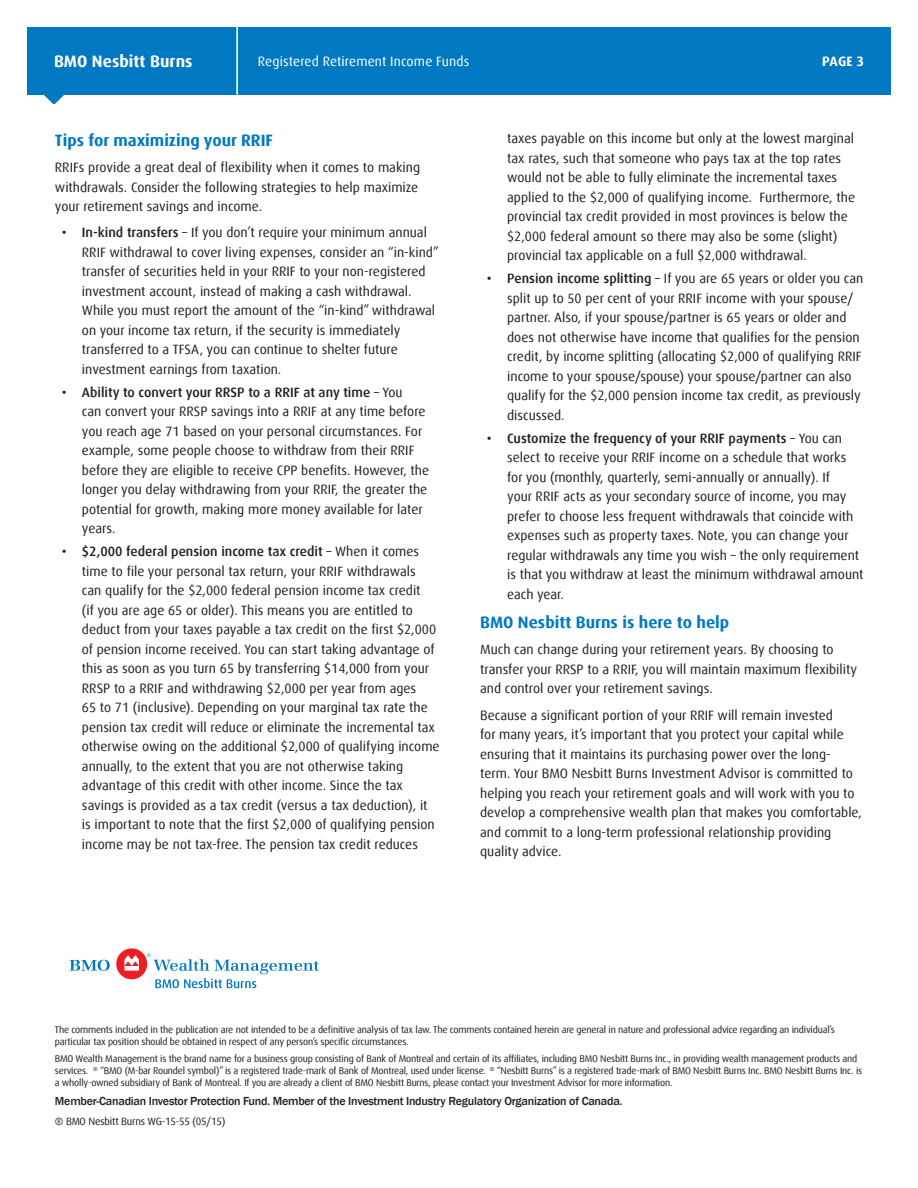
<style>
.page{position:relative;width:918px;height:1188px;background:#fff}
.page>*{position:absolute;margin:0;border:0;box-sizing:border-box;transform-origin:0 0}
.Paragraph_Headline{font:700 16.5px "Dax Offc Pro";color:#0079c2}
.t1{font:700 16.5px "Dax Offc Pro";letter-spacing:.005em;color:#fff}
.Body_Copy{font:13.5px/19.5px "Dax Offc Pro";color:#231f20}
.t2{font:13.5px "Dax Offc Pro";letter-spacing:.005em;color:#fff}
.t3{font:700 13.5px "Dax Offc Pro";color:#fff}
.Legal_7_5_9_Black{font:500 12px "Franklin Gothic";letter-spacing:-.02em;color:#231f20}
.Legal_7_5_9_Black-2{font:10.5px "Dax Offc Pro";letter-spacing:-.02em;color:#231f20}
.Legal_7_5_9_Black-3{font:9.75px/12px "Dax Offc Pro";letter-spacing:-.02em;color:#231f20}
.s1{font-weight:500}
</style>
<div class="page">
<div style="left:27px;top:27px;width:864px;height:67px;background:#0079c2"></div>
<svg style="left:43px;top:94px;width:22px;height:10px"></svg>
<hr style="left:237px;top:27px;width:1px;height:67px;background:#fff">
<svg style="left:70px;top:960px;width:40px;height:11px"></svg>
<div style="left:116px;top:948px;width:31px;height:31px;background:#ee1d23;border-radius:50%"></div>
<svg style="left:124px;top:955px;width:15px;height:16px"></svg>
<svg style="left:147px;top:953px;width:172px;height:35px"></svg>
<p class="t1" style="left:54px;top:51px;width:140px">BMO Nesbitt Burns</p>
<p class="t2" style="left:258px;top:53px;width:213px">Registered Retirement Income Funds</p>
<p class="t3" style="left:822px;top:53px;width:43px">PAGE 3</p>
<p class="Paragraph_Headline" style="left:55px;top:129px;width:220px">Tips for maximizing your RRIF</p>
<p class="Body_Copy" style="left:55px;top:158px;width:367px">RRIFs provide a great deal of flexibility when it comes to making withdrawals. Consider the following strategies to help maximize your retirement savings and income.</p>
<p class="Body_Copy" style="left:82px;top:223px;width:358px;text-indent:-20px"><span class="s1">• In-kind transfers</span> – If you don’t require your minimum annual RRIF withdrawal to cover living expenses, consider an “in-kind” transfer of securities held in your RRIF to your non-registered investment account, instead of making a cash withdrawal.<br>While you must report the amount of the “in-kind” withdrawal on your income tax return, if the security is immediately transferred to a TFSA, you can continue to shelter future investment earnings from taxation.</p>
<p class="Body_Copy" style="left:82px;top:382px;width:349px;text-indent:-20px"><span class="s1">• Ability to convert your RRSP to a RRIF at any time</span> – You<br>can convert your RRSP savings into a RRIF at any time before you reach age 71 based on your personal circumstances. For example, some people choose to withdraw from their RRIF before they are eligible to receive CPP benefits. However, the longer you delay withdrawing from your RRIF, the greater the potential for growth, making more money available for later years.</p>
<p class="Body_Copy" style="left:82px;top:542px;width:359px;text-indent:-20px"><span class="s1">• $2,000 federal pension income tax credit</span> – When it comes time to file your personal tax return, your RRIF withdrawals<br>can qualify for the $2,000 federal pension income tax credit<br>(if you are age 65 or older). This means you are entitled to deduct from your taxes payable a tax credit on the first $2,000 of pension income received. You can start taking advantage of this as soon as you turn 65 by transferring $14,000 from your RRSP to a RRIF and withdrawing $2,000 per year from ages<br>65 to 71 (inclusive). Depending on your marginal tax rate the pension tax credit will reduce or eliminate the incremental tax otherwise owing on the additional $2,000 of qualifying income annually, to the extent that you are not otherwise taking advantage of this credit with other income. Since the tax savings is provided as a tax credit (versus a tax deduction), it is important to note that the first $2,000 of qualifying pension income may be not tax-free. The pension tax credit reduces</p>
<p class="Body_Copy" style="left:507px;top:129px;width:349px">taxes payable on this income but only at the lowest marginal tax rates, such that someone who pays tax at the top rates would not be able to fully eliminate the incremental taxes applied to the $2,000 of qualifying income. Furthermore, the provincial tax credit provided in most provinces is below the $2,000 federal amount so there may also be some (slight) provincial tax applicable on a full $2,000 withdrawal.</p>
<p class="Body_Copy" style="left:507px;top:269px;width:358px;text-indent:-20px"><span class="s1">• Pension income splitting</span> – If you are 65 years or older you can split up to 50 per cent of your RRIF income with your spouse/ partner. Also, if your spouse/partner is 65 years or older and does not otherwise have income that qualifies for the pension credit, by income splitting (allocating $2,000 of qualifying RRIF income to your spouse/spouse) your spouse/partner can also qualify for the $2,000 pension income tax credit, as previously discussed.</p>
<p class="Body_Copy" style="left:507px;top:429px;width:358px;text-indent:-20px"><span class="s1">• Customize the frequency of your RRIF payments</span> – You can select to receive your RRIF income on a schedule that works for you (monthly, quarterly, semi-annually or annually). If<br>your RRIF acts as your secondary source of income, you may prefer to choose less frequent withdrawals that coincide with expenses such as property taxes. Note, you can change your regular withdrawals any time you wish – the only requirement is that you withdraw at least the minimum withdrawal amount each year.</p>
<p class="Paragraph_Headline" style="left:480px;top:612px;width:251px">BMO Nesbitt Burns is here to help</p>
<p class="Body_Copy" style="left:480px;top:640px;width:378px">Much can change during your retirement years. By choosing to transfer your RRSP to a RRIF, you will maintain maximum flexibility and control over your retirement savings.</p>
<p class="Body_Copy" style="left:480px;top:705px;width:383px">Because a significant portion of your RRIF will remain invested<br>for many years, it’s important that you protect your capital while ensuring that it maintains its purchasing power over the long&shy;term. Your BMO Nesbitt Burns Investment Advisor is committed to helping you reach your retirement goals and will work with you to develop a comprehensive wealth plan that makes you comfortable, and commit to a long-term professional relationship providing quality advice.</p>
<p class="Legal_7_5_9_Black-3" style="left:55px;top:1023px;width:781px">The comments included in the publication are not intended to be a definitive analysis of tax law. The comments contained herein are general in nature and professional advice regarding an individual’s particular tax position should be obtained in respect of any person’s specific circumstances.</p>
<p class="Legal_7_5_9_Black-3" style="left:55px;top:1053px;width:809px">BMO Wealth Management is the brand name for a business group consisting of Bank of Montreal and certain of its affiliates, including BMO Nesbitt Burns Inc., in providing wealth management products and services. <sup>®</sup> “BMO (M-bar Roundel symbol)” is a registered trade-mark of Bank of Montreal, used under license. <sup>®</sup> “Nesbitt Burns” is a registered trade-mark of BMO Nesbitt Burns Inc. BMO Nesbitt Burns Inc. is a wholly-owned subsidiary of Bank of Montreal. If you are already a client of BMO Nesbitt Burns, please contact your Investment Advisor for more information.</p>
<p class="Legal_7_5_9_Black" style="left:55px;top:1094px;width:569px">Member-Canadian Investor Protection Fund. Member of the Investment Industry Regulatory Organization of Canada.</p>
<p class="Legal_7_5_9_Black-2" style="left:55px;top:1115px;width:172px">® BMO Nesbitt Burns WG-15-55 (05/15)</p>
</div>
